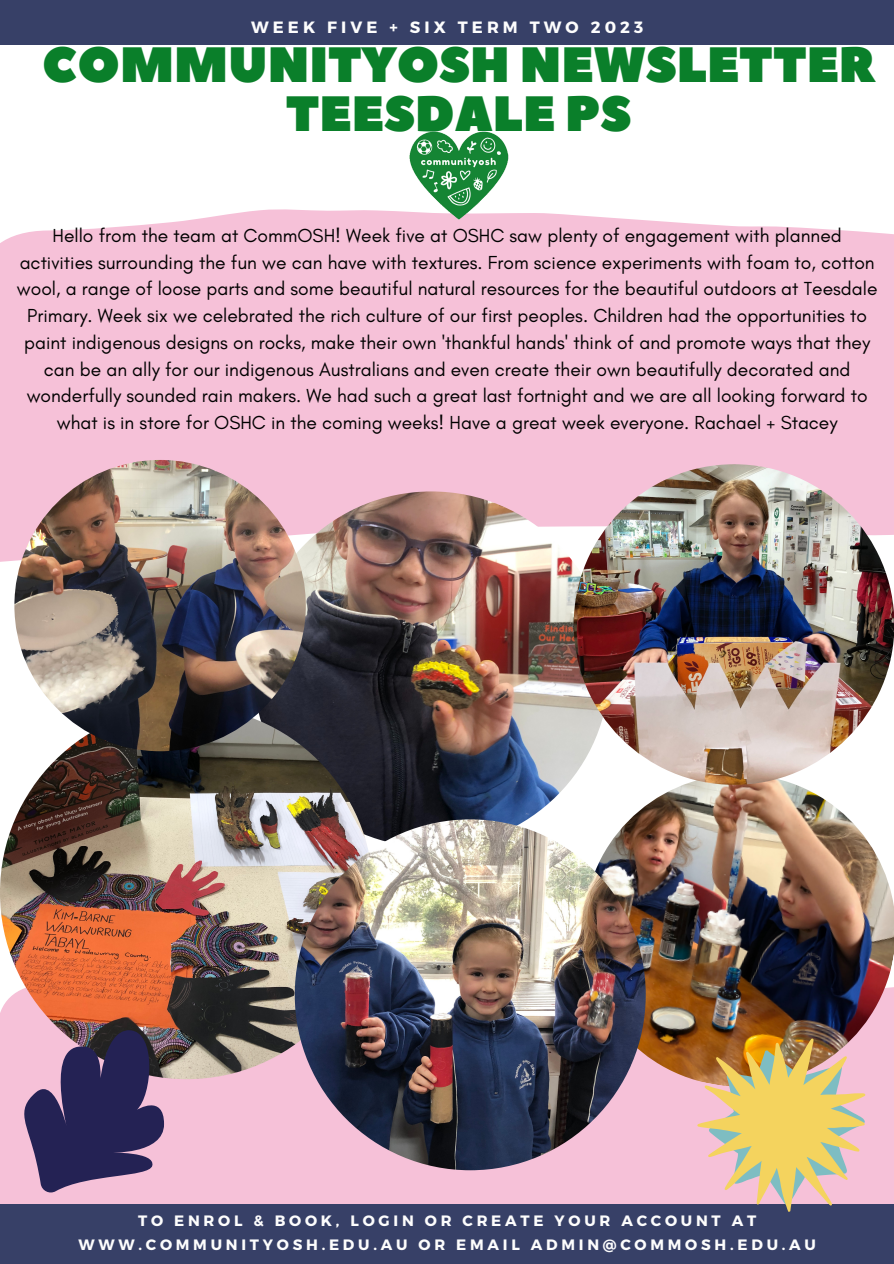
<style>
.page{position:relative;width:894px;height:1264px;background:#fff}
.page>*{position:absolute;margin:0;border:0;box-sizing:border-box;transform-origin:0 0}
.t1{font:49.5px "Peace Sans";color:#0a7f2a}
.t2{font:19.2px/26.7px "Glacial Indifference";color:#000;text-align:center}
.t3{font:700 16.35px "Montserrat";letter-spacing:.25em;color:#fdfdfd}
.t4{font:700 15px/23.7px "Montserrat";letter-spacing:.25em;color:#fdfdfd;text-align:center}
</style>
<div class="page">
<div style="left:0;top:0;width:893px;height:44px;background:#374067"></div>
<div style="left:0;top:907px;width:893px;height:297px;background:#f6c1d8"></div>
<div style="left:0;top:209px;width:893px;height:459px;background:#f6c1d8"></div>
<img style="left:408px;top:131px;width:101px;height:91px">
<img style="left:253px;top:491px;width:356px;height:356px;border-radius:50%">
<img style="left:0;top:706px;width:373px;height:373px;border-radius:50%">
<div style="left:0;top:1204px;width:893px;height:59px;background:#374067"></div>
<img style="left:570px;top:761px;width:323px;height:338px">
<img style="left:14px;top:460px;width:292px;height:291px;border-radius:50%">
<img style="left:295px;top:819px;width:350px;height:351px;border-radius:50%">
<img style="left:573px;top:464px;width:320px;height:320px;border-radius:50%">
<svg style="left:15px;top:1029px;width:149px;height:165px;background:#6b587d"></svg>
<svg style="left:697px;top:1038px;width:168px;height:173px;background:#d8b883"></svg>
<p class="t3" style="left:251px;top:16px;width:393px">WEEK FIVE + SIX TERM TWO 2023</p>
<p class="t1" style="left:42px;top:32px;width:834px">COMMUNITYOSH NEWSLETTER</p>
<p class="t1" style="left:286px;top:81px;width:347px">TEESDALE PS</p>
<p class="t2" style="left:17px;top:222px;width:861px">Hello from the team at CommOSH! Week five at OSHC saw plenty of engagement with planned activities surrounding the fun we can have with textures. From science experiments with foam to, cotton wool, a range of loose parts and some beautiful natural resources for the beautiful outdoors at Teesdale Primary. Week six we celebrated the rich culture of our first peoples. Children had the opportunities to paint indigenous designs on rocks, make their own 'thankful hands' think of and promote ways that they can be an ally for our indigenous Australians and even create their own beautifully decorated and wonderfully sounded rain makers. We had such a great last fortnight and we are all looking forward to what is in store for OSHC in the coming weeks! Have a great week everyone. Rachael + Stacey</p>
<p class="t4" style="left:78px;top:1208px;width:738px">TO ENROL &amp; BOOK, LOGIN OR CREATE YOUR ACCOUNT AT<br>WWW.COMMUNITYOSH.EDU.AU OR EMAIL ADMIN@COMMOSH.EDU.AU</p>
</div>
